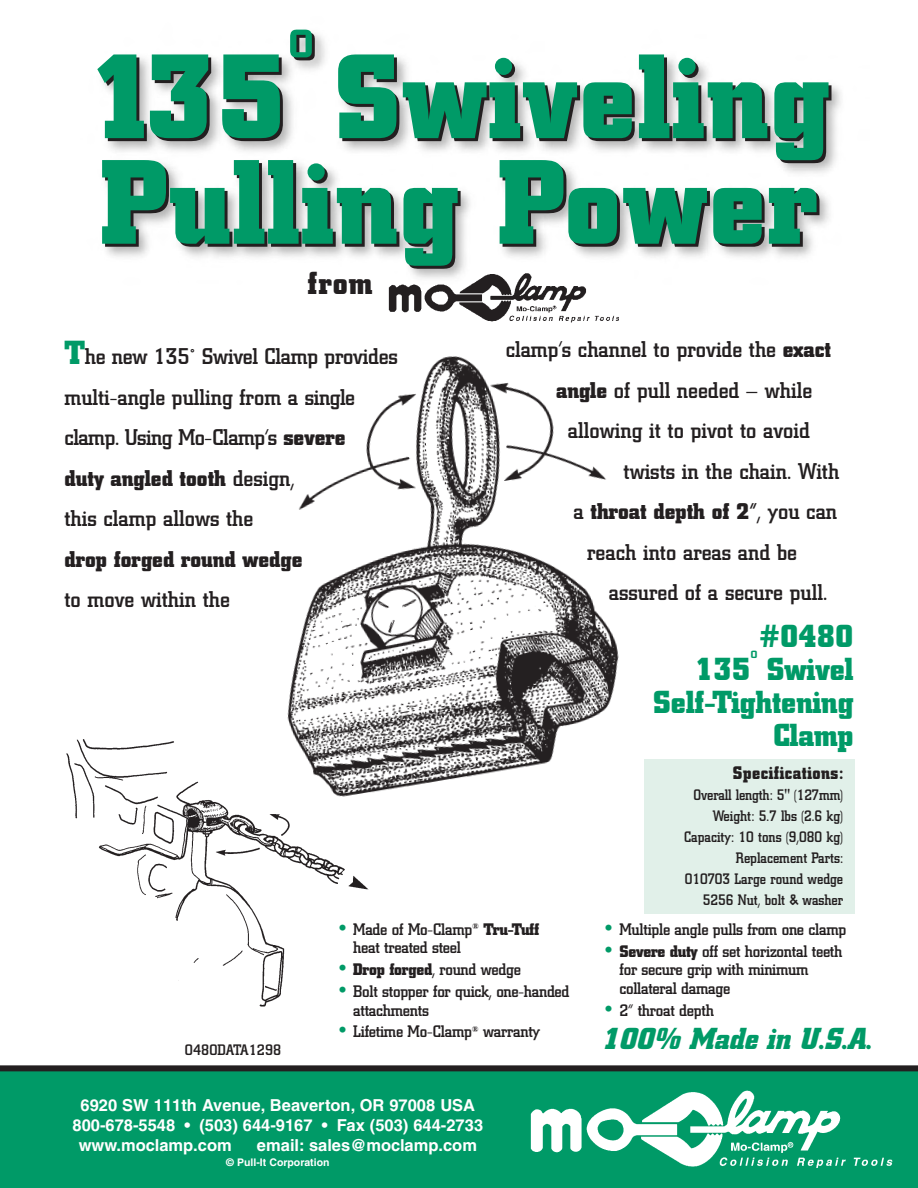
<style>
.page{position:relative;width:918px;height:1188px;background:#fff}
.page>*{position:absolute;margin:0;border:0;box-sizing:border-box;transform-origin:0 0}
.t1{font:700 118.5px "City";letter-spacing:.015em;color:#009a67}
.t2{font:500 59.25px "City";color:#009a67}
.t3{font:700 31.5px/33px "City";color:#009a67;text-align:right}
.t4{font:700 31.5px "City";color:#231f20}
.t5{font:italic 700 30px "City";color:#009a67}
.t6{font:500 22.5px/40.5px "City";color:#231f20}
.t7{font:700 22.5px "City";color:#231f20}
.t8{font:700 18px "City";letter-spacing:.03em;color:#231f20;scale:.95 1}
.t9{font:500 16.5px/18.5px "City";letter-spacing:-.015em;color:#231f20}
.t10{font:700 16.5px "Helvetica";color:#fff}
.t11{font:500 15.75px "City";color:#009a67}
.t12{font:500 15px/21px "City";color:#231f20;text-align:right;scale:.95 1}
.t13{font:500 15px "City";color:#231f20}
.t14{font:700 10.5px "Helvetica";color:#fff}
.s1{font-weight:700;font-size:33px;color:#009a67}
.s2{font-weight:700}
.s3{font-weight:500}
.s4{font-weight:700;font-size:21px;color:#009a67}
</style>
<div class="page">
<div style="left:645px;top:759px;width:210px;height:155px;background:#e1f0e9"></div>
<div style="left:0;top:1069px;width:918px;height:119px;background:#009a67"></div>
<div style="left:0;top:1065px;width:918px;height:6px;background:#231f20"></div>
<img style="left:530px;top:1090px;width:363px;height:78px">
<img style="left:388px;top:271px;width:231px;height:51px">
<img style="left:287px;top:322px;width:358px;height:500px">
<img style="left:66px;top:733px;width:307px;height:274px">
<h2 class="t2" style="left:287px;top:15px;width:29px">o</h2>
<h1 class="t1" style="left:89px;top:54px;width:742px">135 Swiveling</h1>
<h1 class="t1" style="left:101px;top:160px;width:718px">Pulling Power</h1>
<h3 class="t4" style="left:307px;top:272px;width:67px">from</h3>
<p class="t6" style="left:64px;top:338px;width:335px"><span class="s1">T</span>he new 135˚ Swivel Clamp provides multi-angle pulling from a single clamp. Using Mo-Clamp’s <span class="s2">severe<br>duty angled tooth</span> design,<br>this clamp allows the</p>
<p class="t7" style="left:64px;top:551px;width:240px">drop forged round wedge</p>
<p class="t6" style="left:64px;top:581px;width:167px">to move within the</p>
<p class="t6" style="left:506px;top:331px;width:327px">clamp’s channel to provide the <span class="s2">exact</span></p>
<p class="t6" style="left:556px;top:371px;width:258px"><span class="s2">angle</span> of pull needed – while</p>
<p class="t6" style="left:568px;top:412px;width:244px">allowing it to pivot to avoid</p>
<p class="t6" style="left:624px;top:452px;width:217px">twists in the chain. With</p>
<p class="t7" style="left:573px;top:503px;width:265px"><span class="s3">a</span> throat depth of 2”<span class="s3">, you can</span></p>
<p class="t6" style="left:587px;top:533px;width:211px">reach into areas and be</p>
<p class="t6" style="left:609px;top:574px;width:220px">assured of a secure pull.</p>
<h3 class="t3" style="left:759px;top:622px;width:96px">#0480</h3>
<p class="t11" style="left:750px;top:647px;width:9px">o</p>
<h3 class="t3" style="left:653px;top:655px;width:202px">Swivel<br>Self-Tightening<br>Clamp</h3>
<h3 class="t3" style="left:695px;top:655px;width:57px">135</h3>
<p class="t8" style="left:733px;top:767px;width:118px">Specifications:</p>
<p class="t12" style="left:684px;top:786px;width:169px">Overall length: 5" (127mm)<br>Weight: 5.7 lbs (2.6 kg)<br>Capacity: 10 tons (9,080 kg)<br>Replacement Parts:<br>010703 Large round wedge<br>5256 Nut, bolt &amp; washer</p>
<p class="t13" style="left:185px;top:1044px;width:98px">0480DATA1298</p>
<p class="t9" style="left:353px;top:921px;width:188px;text-indent:-14px"><span class="s4">•</span> Made of Mo-Clamp<sup>®</sup> <span class="s2">Tru-Tuff </span>heat treated steel</p>
<p class="t9" style="left:339px;top:962px;width:184px"><span class="s4">•</span> <span class="s2">Drop forged</span>, round wedge</p>
<p class="t9" style="left:353px;top:984px;width:218px;text-indent:-14px"><span class="s4">•</span> Bolt stopper for quick, one-handed attachments</p>
<p class="t9" style="left:339px;top:1024px;width:203px"><span class="s4">•</span> Lifetime Mo-Clamp<sup>®</sup> warranty</p>
<p class="t10" style="left:81px;top:1099px;width:396px">6920 SW 111th Avenue, Beaverton, OR 97008 USA</p>
<p class="t10" style="left:73px;top:1119px;width:412px">800-678-5548 • (503) 644-9167 • Fax (503) 644-2733</p>
<p class="t10" style="left:79px;top:1139px;width:155px">www.moclamp.com</p>
<p class="t10" style="left:257px;top:1139px;width:222px">email: sales@moclamp.com</p>
<p class="t14" style="left:226px;top:1159px;width:105px">© Pull-It Corporation</p>
<p class="t9" style="left:605px;top:921px;width:243px"><span class="s4">•</span> Multiple angle pulls from one clamp</p>
<p class="t9" style="left:620px;top:943px;width:224px;text-indent:-14px"><span class="s4">•</span> <span class="s2">Severe duty</span> off set horizontal teeth for secure grip with minimum collateral damage</p>
<p class="t9" style="left:605px;top:1002px;width:110px"><span class="s4">•</span> 2” throat depth</p>
<h3 class="t5" style="left:601px;top:1028px;width:272px">100% Made in U.S.A.</h3>
</div>
